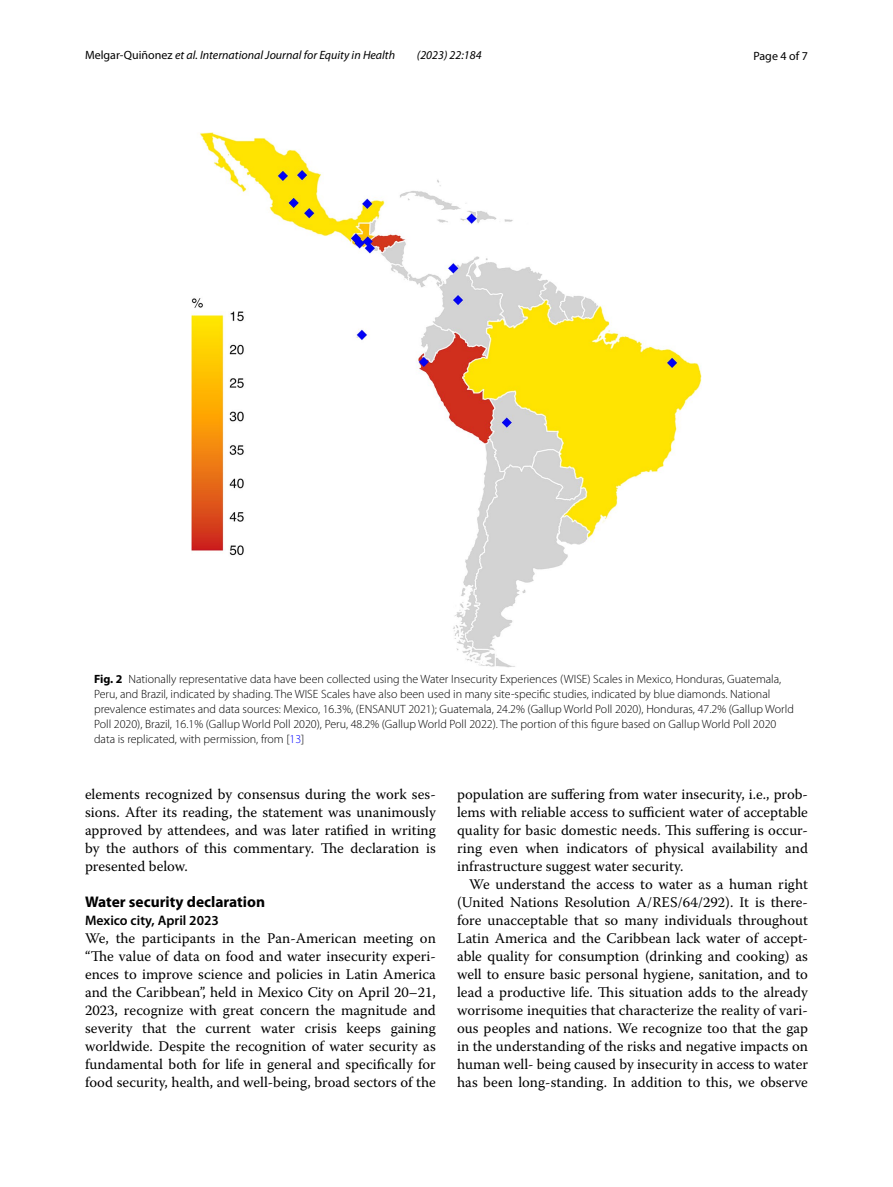
<style>
.page{position:relative;width:893px;height:1187px;background:#fff}
.page>*{position:absolute;margin:0;border:0;box-sizing:border-box;transform-origin:0 0}
.t1{font:700 15.45px "Myriad Pro";color:#000}
.t2{font:14.7px/18px "Warnock Pro";color:#000;text-align:justify}
.t3{font:600 13.8px "Myriad Pro";color:#000}
.t4{font:300 12px/15px "Myriad Pro";color:#000}
.t5{font:italic 12px "Myriad Pro";color:#000}
.t6{font:12px "Myriad Pro";color:#000}
.s1{font-style:normal}
.s2{font-weight:700}
.s3{color:#00f}
</style>
<div class="page">
<img style="left:191px;top:133px;width:511px;height:534px">
<p class="t5" style="left:85px;top:48px;width:312px"><span class="s1">Melgar‑Quiñonez</span> et al. International Journal for Equity in Health</p>
<p class="t5" style="left:417px;top:48px;width:66px">(2023) 22:184</p>
<p class="t6" style="left:753px;top:48px;width:56px">Page 4 of 7</p>
<p class="t4" style="left:94px;top:671px;width:701px"><span class="s2">Fig. 2</span> Nationally representative data have been collected using the Water Insecurity Experiences (WISE) Scales in Mexico, Honduras, Guatemala, Peru, and Brazil, indicated by shading. The WISE Scales have also been used in many site-specific studies, indicated by blue diamonds. National prevalence estimates and data sources: Mexico, 16.3%, (ENSANUT 2021); Guatemala, 24.2% (Gallup World Poll 2020), Honduras, 47.2% (Gallup World Poll 2020), Brazil, 16.1% (Gallup World Poll 2020), Peru, 48.2% (Gallup World Poll 2022). The portion of this figure based on Gallup World Poll 2020 data is replicated, with permission, from [<span class="s3">13</span>]</p>
<p class="t2" style="left:85px;top:785px;width:352px">elements recognized by consensus during the work ses&shy;sions. After its reading, the statement was unanimously approved by attendees, and was later ratified in writing by the authors of this commentary. The declaration is presented below.</p>
<p class="t1" style="left:85px;top:891px;width:182px">Water security declaration</p>
<p class="t3" style="left:85px;top:911px;width:135px">Mexico city, April 2023</p>
<p class="t2" style="left:85px;top:929px;width:352px">We, the participants in the Pan-American meeting on “The value of data on food and water insecurity experi&shy;ences to improve science and policies in Latin America and the Caribbean”, held in Mexico City on April 20–21, 2023, recognize with great concern the magnitude and severity that the current water crisis keeps gaining worldwide. Despite the recognition of water security as fundamental both for life in general and specifically for food security, health, and well-being, broad sectors of the</p>
<p class="t2" style="left:457px;top:785px;width:352px">population are suffering from water insecurity, i.e., prob&shy;lems with reliable access to sufficient water of acceptable quality for basic domestic needs. This suffering is occur&shy;ring even when indicators of physical availability and infrastructure suggest water security.</p>
<p class="t2" style="left:457px;top:875px;width:352px;text-indent:12px">We understand the access to water as a human right (United Nations Resolution A/RES/64/292). It is there&shy;fore unacceptable that so many individuals throughout Latin America and the Caribbean lack water of accept&shy;able quality for consumption (drinking and cooking) as well to ensure basic personal hygiene, sanitation, and to lead a productive life. This situation adds to the already worrisome inequities that characterize the reality of vari&shy;ous peoples and nations. We recognize too that the gap in the understanding of the risks and negative impacts on human well- being caused by insecurity in access to water has been long-standing. In addition to this, we observe</p>
</div>
